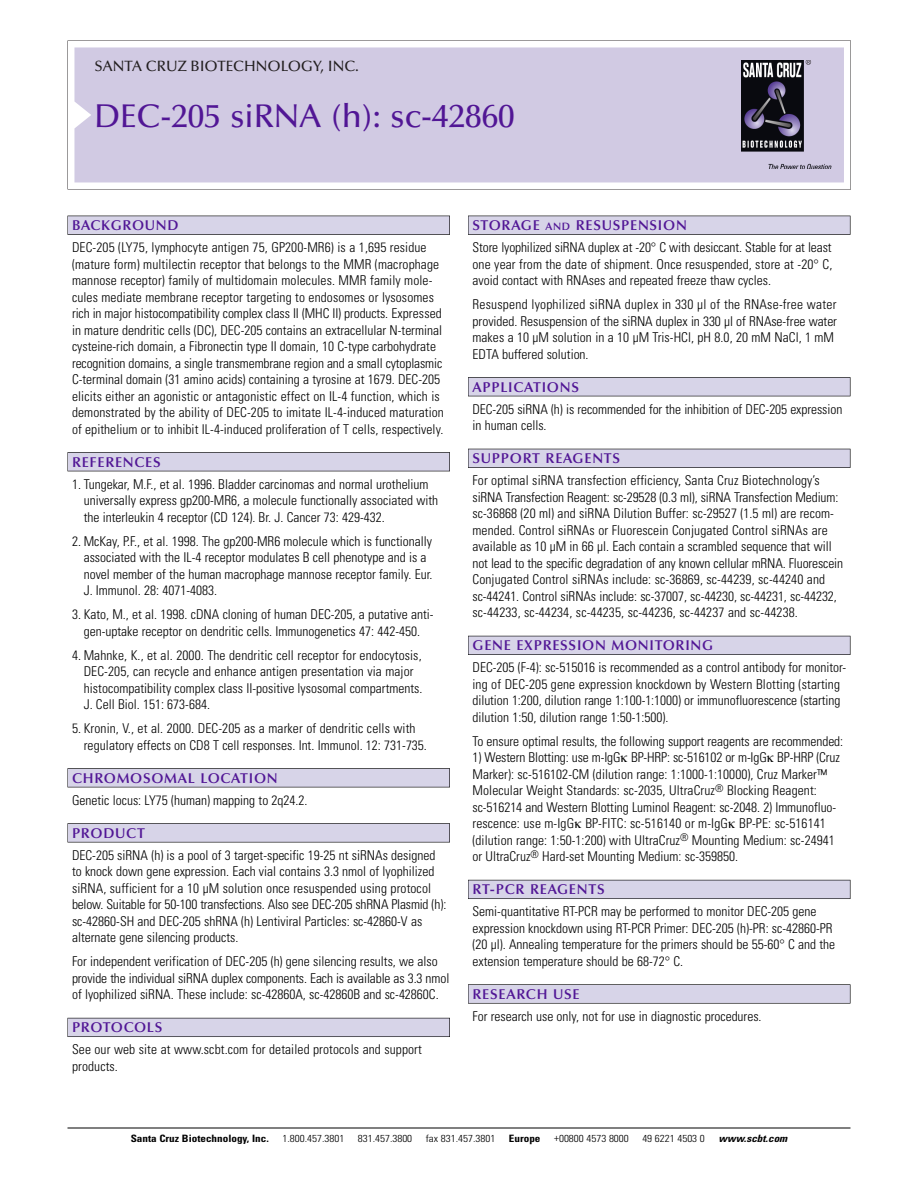
<style>
.page{position:relative;width:918px;height:1188px;background:#fff}
.page>*{position:absolute;margin:0;border:0;box-sizing:border-box;transform-origin:0 0}
.t1{font:500 33px "Optima";color:#511695}
.t2{font:500 15px "Optima";color:#231f20}
.t3{font:600 14.25px "Optima";letter-spacing:.05em;color:#511695}
.t4{font:300 condensed 13.5px/16.5px "Univers";color:#000}
.t5{font:300 condensed 10.2px "Univers";color:#000;scale:1.1 1}
.t6{font:700 condensed 10.2px "Univers";color:#000;scale:1.1 1}
.t7{font:italic 700 condensed 10.2px "Univers";color:#000;scale:1.1 1}
.s1{font-size:10.65px}
</style>
<div class="page">
<svg style="left:74px;top:41px;width:777px;height:148px"></svg>
<div style="left:74px;top:47px;width:770px;height:135px;background:#d1cae3"></div>
<img style="left:741px;top:60px;width:90px;height:108px">
<div style="left:68px;top:216px;width:382px;height:19px;background:#535256"></div>
<div style="left:68px;top:216px;width:381px;height:18px;background:#d7d4e8"></div>
<div style="left:68px;top:452px;width:382px;height:19px;background:#515155"></div>
<div style="left:68px;top:453px;width:381px;height:18px;background:#d7d4e8"></div>
<div style="left:68px;top:768px;width:382px;height:19px;background:#545357"></div>
<div style="left:68px;top:769px;width:381px;height:18px;background:#d7d4e8"></div>
<div style="left:68px;top:823px;width:382px;height:19px;background:#575659"></div>
<div style="left:68px;top:824px;width:381px;height:18px;background:#d7d4e8"></div>
<div style="left:68px;top:1018px;width:382px;height:19px;background:#595860"></div>
<div style="left:68px;top:1018px;width:381px;height:18px;background:#d7d4e8"></div>
<div style="left:468px;top:216px;width:382px;height:19px;background:#535256"></div>
<div style="left:468px;top:216px;width:382px;height:18px;background:#d7d4e8"></div>
<div style="left:468px;top:377px;width:382px;height:19px;background:#515155"></div>
<div style="left:468px;top:378px;width:382px;height:18px;background:#d7d4e8"></div>
<div style="left:468px;top:449px;width:382px;height:19px;background:#515057"></div>
<div style="left:468px;top:449px;width:382px;height:18px;background:#d7d4e8"></div>
<div style="left:468px;top:636px;width:382px;height:19px;background:#535259"></div>
<div style="left:468px;top:636px;width:382px;height:18px;background:#d7d4e8"></div>
<div style="left:468px;top:880px;width:382px;height:19px;background:#595860"></div>
<div style="left:468px;top:880px;width:382px;height:18px;background:#d7d4e8"></div>
<div style="left:468px;top:984px;width:382px;height:20px;background:#676767"></div>
<div style="left:468px;top:985px;width:382px;height:18px;background:#d7d4e8"></div>
<hr style="left:68px;top:1128px;width:782px;height:1px;background:#000">
<p class="t2" style="left:94px;top:60px;width:266px">SANTA CRUZ BIOTECHNOLOGY, INC.</p>
<h1 class="t1" style="left:94px;top:102px;width:422px">DEC-205 siRNA (h): sc-42860</h1>
<p class="t3" style="left:72px;top:219px;width:108px">BACKGROUND</p>
<p class="t4" style="left:72px;top:240px;width:373px">DEC-205 (LY75, lymphocyte antigen 75, GP200-MR6) is a 1,695 residue (mature form) multilectin receptor that belongs to the MMR (macrophage mannose receptor) family of multidomain molecules. MMR family mole&shy;cules mediate membrane receptor targeting to endosomes or lysosomes rich in major histocompatibility complex class II (MHC II) products. Expressed in mature dendritic cells (DC), DEC-205 contains an extracellular N-terminal cysteine-rich domain, a Fibronectin type II domain, 10 C-type carbohydrate recognition domains, a single transmembrane region and a small cytoplasmic C-terminal domain (31 amino acids) containing a tyrosine at 1679. DEC-205 elicits either an agonistic or antagonistic effect on IL-4 function, which is demonstrated by the ability of DEC-205 to imitate IL-4-induced maturation of epithelium or to inhibit IL-4-induced proliferation of T cells, respectively.</p>
<p class="t3" style="left:72px;top:456px;width:90px">REFERENCES</p>
<p class="t4" style="left:84px;top:477px;width:356px;text-indent:-12px">1. Tungekar, M.F., et al. 1996. Bladder carcinomas and normal urothelium universally express gp200-MR6, a molecule functionally associated with the interleukin 4 receptor (CD 124). Br. J. Cancer 73: 429-432.</p>
<p class="t4" style="left:84px;top:534px;width:350px;text-indent:-12px">2. McKay, P.F., et al. 1998. The gp200-MR6 molecule which is functionally associated with the IL-4 receptor modulates B cell phenotype and is a novel member of the human macrophage mannose receptor family. Eur.<br>J. Immunol. 28: 4071-4083.</p>
<p class="t4" style="left:72px;top:607px;width:363px;text-align:center">3. Kato, M., et al. 1998. cDNA cloning of human DEC-205, a putative anti&shy;gen-uptake receptor on dendritic cells. Immunogenetics 47: 442-450.</p>
<p class="t4" style="left:84px;top:648px;width:340px;text-indent:-12px">4. Mahnke, K., et al. 2000. The dendritic cell receptor for endocytosis, DEC-205, can recycle and enhance antigen presentation via major histocompatibility complex class II-positive lysosomal compartments.<br>J. Cell Biol. 151: 673-684.</p>
<p class="t4" style="left:84px;top:721px;width:345px;text-indent:-12px">5. Kronin, V., et al. 2000. DEC-205 as a marker of dendritic cells with regulatory effects on CD8 T cell responses. Int. Immunol. 12: 731-735.</p>
<p class="t3" style="left:72px;top:772px;width:207px">CHROMOSOMAL LOCATION</p>
<p class="t4" style="left:72px;top:793px;width:237px">Genetic locus: LY75 (human) mapping to 2q24.2.</p>
<p class="t3" style="left:72px;top:827px;width:74px">PRODUCT</p>
<p class="t4" style="left:72px;top:848px;width:376px">DEC-205 siRNA (h) is a pool of 3 target-specific 19-25 nt siRNAs designed to knock down gene expression. Each vial contains 3.3 nmol of lyophilized siRNA, sufficient for a 10 µM solution once resuspended using protocol below. Suitable for 50-100 transfections. Also see DEC-205 shRNA Plasmid (h): sc-42860-SH and DEC-205 shRNA (h) Lentiviral Particles: sc-42860-V as alternate gene silencing products.</p>
<p class="t4" style="left:72px;top:955px;width:379px">For independent verification of DEC-205 (h) gene silencing results, we also provide the individual siRNA duplex components. Each is available as 3.3 nmol of lyophilized siRNA. These include: sc-42860A, sc-42860B and sc-42860C.</p>
<p class="t3" style="left:72px;top:1021px;width:92px">PROTOCOLS</p>
<p class="t4" style="left:72px;top:1043px;width:351px">See our web site at www.scbt.com for detailed protocols and support products.</p>
<p class="t3" style="left:473px;top:219px;width:216px">STORAGE <span class="s1">AND</span> RESUSPENSION</p>
<p class="t4" style="left:473px;top:240px;width:361px;text-align:justify">Store lyophilized siRNA duplex at -20° C with desiccant. Stable for at least one year from the date of shipment. Once resuspended, store at -20° C, avoid contact with RNAses and repeated freeze thaw cycles.</p>
<p class="t4" style="left:473px;top:297px;width:366px">Resuspend lyophilized siRNA duplex in 330 µl of the RNAse-free water provided. Resuspension of the siRNA duplex in 330 µl of RNAse-free water makes a 10 µM solution in a 10 µM Tris-HCl, pH 8.0, 20 mM NaCl, 1 mM EDTA buffered solution.</p>
<p class="t3" style="left:473px;top:381px;width:108px">APPLICATIONS</p>
<p class="t4" style="left:473px;top:402px;width:371px">DEC-205 siRNA (h) is recommended for the inhibition of DEC-205 expression in human cells.</p>
<p class="t3" style="left:473px;top:452px;width:149px">SUPPORT REAGENTS</p>
<p class="t4" style="left:473px;top:474px;width:372px">For optimal siRNA transfection efficiency, Santa Cruz Biotechnology’s siRNA Transfection Reagent: sc-29528 (0.3 ml), siRNA Transfection Medium: sc-36868 (20 ml) and siRNA Dilution Buffer: sc-29527 (1.5 ml) are recom&shy;mended. Control siRNAs or Fluorescein Conjugated Control siRNAs are available as 10 µM in 66 µl. Each contain a scrambled sequence that will not lead to the specific degradation of any known cellular mRNA. Fluorescein Conjugated Control siRNAs include: sc-36869, sc-44239, sc-44240 and sc-44241. Control siRNAs include: sc-37007, sc-44230, sc-44231, sc-44232, sc-44233, sc-44234, sc-44235, sc-44236, sc-44237 and sc-44238.</p>
<p class="t3" style="left:473px;top:639px;width:242px">GENE EXPRESSION MONITORING</p>
<p class="t4" style="left:473px;top:661px;width:375px">DEC-205 (F-4): sc-515016 is recommended as a control antibody for monitor&shy;ing of DEC-205 gene expression knockdown by Western Blotting (starting dilution 1:200, dilution range 1:100-1:1000) or immunofluorescence (starting dilution 1:50, dilution range 1:50-1:500).</p>
<p class="t4" style="left:473px;top:734px;width:372px">To ensure optimal results, the following support reagents are recommended:</p>
<p class="t4" style="left:473px;top:751px;width:369px">1) Western Blotting: use m-IgG BP-HRP: sc-516102 or m-IgG BP-HRP (Cruz Marker): sc-516102-CM (dilution range: 1:1000-1:10000), Cruz Marker™ Molecular Weight Standards: sc-2035, UltraCruz<sup>®</sup> Blocking Reagent: sc-516214 and Western Blotting Luminol Reagent: sc-2048. 2) Immunofluo&shy;rescence: use m-IgG BP-FITC: sc-516140 or m-IgG BP-PE: sc-516141 (dilution range: 1:50-1:200) with UltraCruz<sup>®</sup> Mounting Medium: sc-24941 or UltraCruz<sup>®</sup> Hard-set Mounting Medium: sc-359850.</p>
<p class="t3" style="left:473px;top:883px;width:134px">RT-PCR REAGENTS</p>
<p class="t4" style="left:473px;top:905px;width:364px">Semi-quantitative RT-PCR may be performed to monitor DEC-205 gene expression knockdown using RT-PCR Primer: DEC-205 (h)-PR: sc-42860-PR (20 µl). Annealing temperature for the primers should be 55-60° C and the extension temperature should be 68-72° C.</p>
<p class="t3" style="left:473px;top:988px;width:109px">RESEARCH USE</p>
<p class="t4" style="left:473px;top:1009px;width:291px">For research use only, not for use in diagnostic procedures.</p>
<p class="t6" style="left:131px;top:1135px;width:127px">Santa Cruz Biotechnology, Inc.</p>
<p class="t5" style="left:282px;top:1135px;width:58px">1.800.457.3801</p>
<p class="t5" style="left:358px;top:1135px;width:51px">831.457.3800</p>
<p class="t5" style="left:426px;top:1135px;width:65px">fax 831.457.3801</p>
<p class="t6" style="left:509px;top:1135px;width:30px">Europe</p>
<p class="t5" style="left:554px;top:1135px;width:69px">+00800 4573 8000</p>
<p class="t5" style="left:642px;top:1135px;width:58px">49 6221 4503 0</p>
<p class="t7" style="left:719px;top:1135px;width:66px">www.scbt.com</p>
</div>
